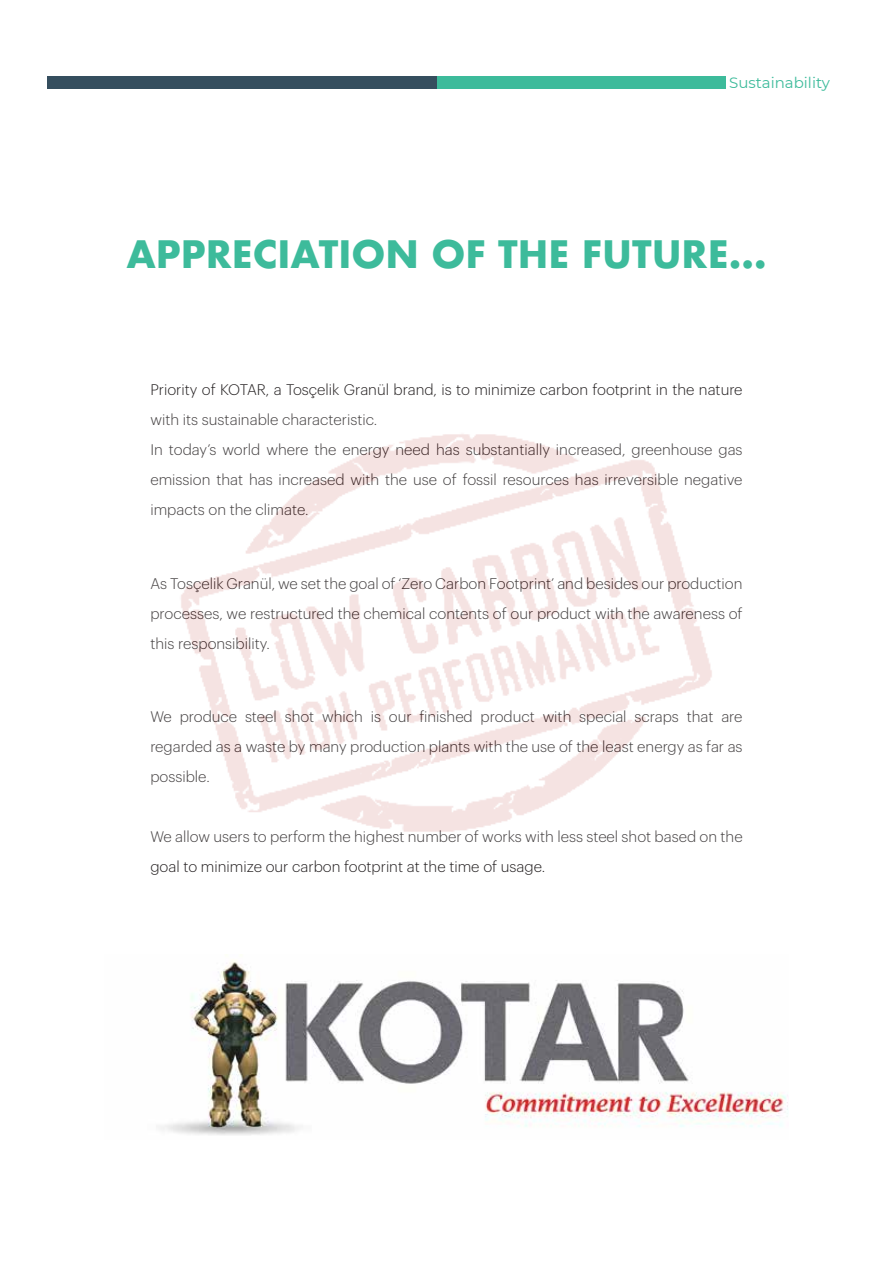
<style>
.page{position:relative;width:893px;height:1263px;background:#fff}
.page>*{position:absolute;margin:0;border:0;box-sizing:border-box;transform-origin:0 0}
.t1{font:700 36.75px "Futura";color:#3dbb9b}
.t2{font:300 15px/30px "Graphik";color:#231f20}
.t3{font:15px "Montserrat";color:#3dbb9b}
</style>
<div class="page">
<div style="left:47px;top:76px;width:391px;height:13px;background:#354e5e"></div>
<div style="left:438px;top:76px;width:288px;height:13px;background:#3dbb9b"></div>
<img style="left:160px;top:960px;width:628px;height:175px">
<img style="left:181px;top:434px;width:531px;height:398px">
<p class="t3" style="left:729px;top:72px;width:102px">Sustainability</p>
<h1 class="t1" style="left:126px;top:227px;width:642px">APPRECIATION OF THE FUTURE…</h1>
<p class="t2" style="left:150px;top:374px;width:594px">Priority of KOTAR, a Tosçelik Granül brand, is to minimize carbon footprint in the nature with its sustainable characteristic.<br>In today’s world where the energy need has substantially increased, greenhouse gas emission that has increased with the use of fossil resources has irreversible negative impacts on the climate.</p>
<p class="t2" style="left:150px;top:567px;width:594px;text-align:justify">As Tosçelik Granül, we set the goal of ‘Zero Carbon Footprint’ and besides our production processes, we restructured the chemical contents of our product with the awareness of this responsibility.</p>
<p class="t2" style="left:150px;top:701px;width:594px;text-align:justify">We produce steel shot which is our finished product with special scraps that are regarded as a waste by many production plants with the use of the least energy as far as possible.</p>
<p class="t2" style="left:150px;top:821px;width:594px">We allow users to perform the highest number of works with less steel shot based on the goal to minimize our carbon footprint at the time of usage.</p>
</div>
